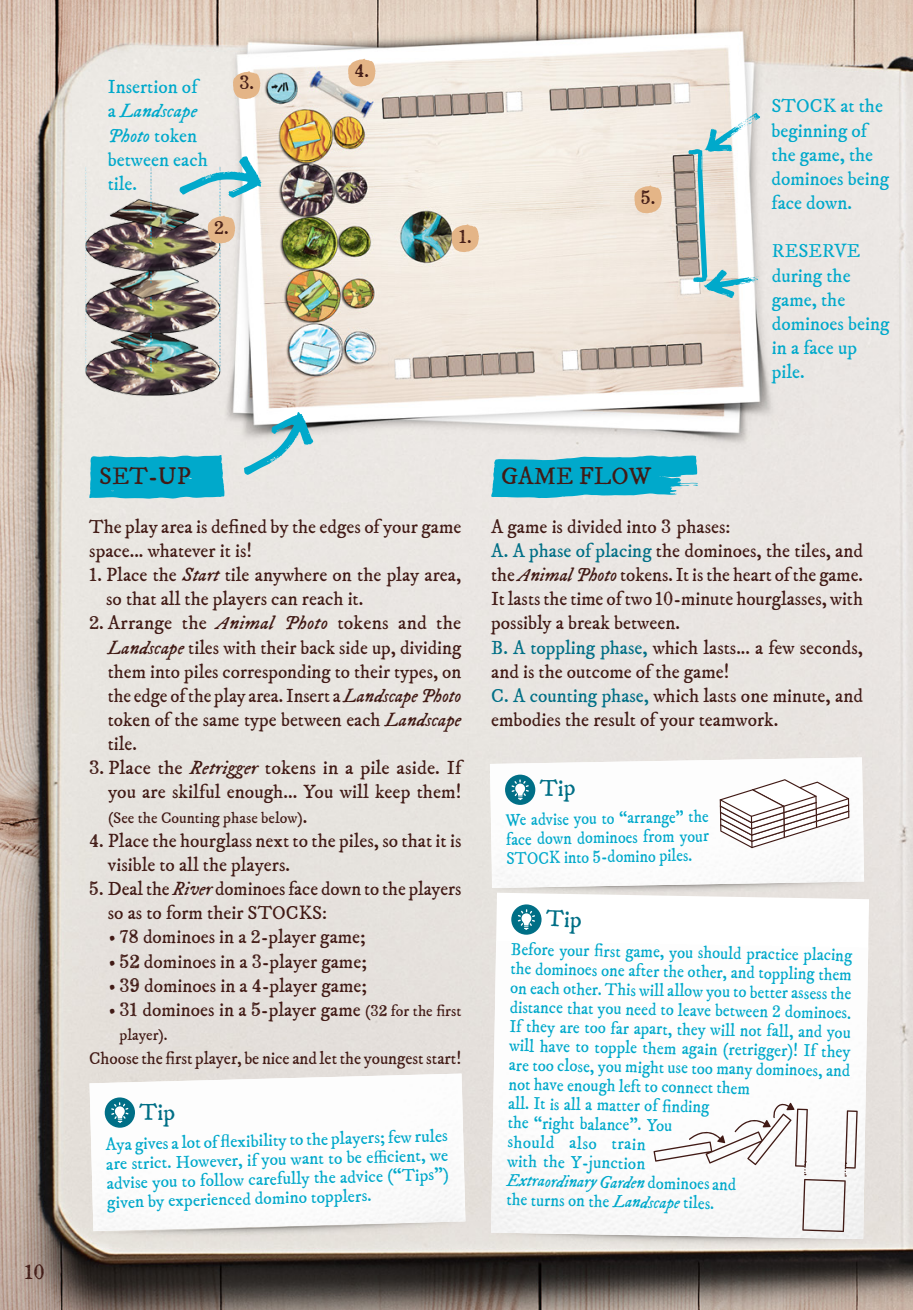
<style>
.page{position:relative;width:913px;height:1310px;background:#fff}
.page>*{position:absolute;margin:0;border:0;box-sizing:border-box;transform-origin:0 0}
.Titre_TXT_courant{font:24.5px "IM FELL DW Pica PRO Roman";color:#411a15}
.t1{font:500 21px "Appareo";color:#411a15}
.TXT_courant{font:19.25px/24.2px "IM FELL DW Pica PRO Roman";color:#411a15}
.Free_note_blue{font:19.25px/24.2px "IM FELL DW Pica PRO Roman";color:#00a9cb}
.Free_note_blue-2{font:500 19.25px "Appareo";color:#411a15}
.Texte_tips{font:17.5px/19.2px "IM FELL DW Pica PRO Roman";color:#00a9cb;scale:.95 1}
.Texte_tips-2{font:17.5px/19.1px "IM FELL DW Pica PRO Roman";color:#00a9cb;text-align:justify}
.Texte_tips-3{font:17.5px/19.2px "IM FELL DW Pica PRO Roman";color:#00a9cb;text-align:justify;scale:.92 1}
.TXT_courant-2{font:17.5px "IM FELL DW Pica PRO Roman";letter-spacing:-.005em;color:#411a15}
.TXT_courant-3{font:15.75px "IM FELL DW Pica PRO Roman";color:#411a15}
.s1{font-family:"IM FELL DW Pica PRO Italic"}
.s2{font-family:"IM FELL DW Pica PRO Roman";font-weight:400}
.s3{font-family:"Appareo";font-weight:500}
.s4{font-size:19.25px}
.s5{font-size:15.75px}
.s6{font-family:"Appareo";font-weight:500;font-size:15.75px}
.s7{color:#006f86}
</style>
<div class="page">
<img style="left:0;top:0;width:913px;height:1310px">
<img style="left:90px;top:1073px;width:375px;height:158px">
<div style="left:104px;top:1097px;width:31px;height:31px;background:#006f86;border-radius:50%"></div>
<svg style="left:111px;top:1102px;width:17px;height:21px"></svg>
<svg style="left:491px;top:892px;width:378px;height:347px"></svg>
<img style="left:491px;top:941px;width:377px;height:298px">
<div style="left:511px;top:904px;width:31px;height:31px;background:#006f86;border-radius:50%"></div>
<svg style="left:518px;top:909px;width:17px;height:21px"></svg>
<img style="left:490px;top:757px;width:374px;height:131px">
<div style="left:505px;top:774px;width:30px;height:31px;background:#006f86;border-radius:50%"></div>
<svg style="left:511px;top:779px;width:18px;height:21px"></svg>
<img style="left:37px;top:117px;width:232px;height:320px">
<svg style="left:653px;top:1102px;width:204px;height:130px"></svg>
<svg style="left:451px;top:224px;width:28px;height:28px"></svg>
<svg style="left:208px;top:215px;width:27px;height:28px"></svg>
<svg style="left:233px;top:71px;width:27px;height:28px"></svg>
<svg style="left:348px;top:58px;width:27px;height:29px"></svg>
<svg style="left:634px;top:185px;width:28px;height:28px"></svg>
<svg style="left:491px;top:455px;width:207px;height:43px;background:#29b3cf"></svg>
<svg style="left:89px;top:454px;width:135px;height:45px;background:#17afcd"></svg>
<svg style="left:179px;top:156px;width:82px;height:42px;background:#aad7de"></svg>
<svg style="left:688px;top:113px;width:72px;height:185px"></svg>
<svg style="left:244px;top:412px;width:69px;height:63px;background:#afd2d7"></svg>
<svg style="left:720px;top:779px;width:129px;height:69px"></svg>
<svg style="left:139px;top:1103px;width:36px;height:23px"></svg>
<svg style="left:546px;top:910px;width:35px;height:23px"></svg>
<svg style="left:540px;top:779px;width:35px;height:23px"></svg>
<p class="t1" style="left:25px;top:1257px;width:22px">10</p>
<p class="Free_note_blue" style="left:108px;top:75px;width:102px">Insertion of a <span class="s1">Landscape<br>Photo</span> token between each tile.</p>
<p class="Free_note_blue-2" style="left:239px;top:70px;width:16px">3<span class="s2">.</span></p>
<p class="Free_note_blue-2" style="left:214px;top:214px;width:16px">2<span class="s2">.</span></p>
<p class="Free_note_blue-2" style="left:354px;top:57px;width:16px">4<span class="s2">.</span></p>
<p class="Free_note_blue-2" style="left:459px;top:223px;width:14px">1<span class="s2">.</span></p>
<p class="Free_note_blue-2" style="left:641px;top:184px;width:16px">5<span class="s2">.</span></p>
<p class="Free_note_blue" style="left:771px;top:94px;width:119px">STOCK at the beginning of the game, the dominoes being face down.</p>
<p class="Free_note_blue" style="left:772px;top:239px;width:119px">RESERVE during the game, the dominoes being in a face up pile.</p>
<p class="Titre_TXT_courant" style="left:99px;top:461px;width:93px">SET-UP</p>
<p class="TXT_courant" style="left:89px;top:515px;width:374px">The play area is defined by the edges of your game space... whatever it is!</p>
<p class="TXT_courant" style="left:106px;top:563px;width:357px;text-indent:-17px"><span class="s3">1</span>. Place the <span class="s1">Start</span> tile anywhere on the play area, so that all the players can reach it.</p>
<p class="TXT_courant" style="left:108px;top:611px;width:355px;text-align:justify;text-indent:-19px"><span class="s3">2</span>. Arrange the <span class="s1">Animal Photo</span> tokens and the <span class="s1">Landscape</span> tiles with their back side up, dividing them into piles corresponding to their types, on the edge of the play area. Insert a <span class="s1">Landscape Photo </span>token of the same type between each <span class="s1">Landscape </span>tile.</p>
<p class="TXT_courant" style="left:89px;top:756px;width:373px;text-align:right"><span class="s3">3</span>. Place the <span class="s1">Retrigger</span> tokens in a pile aside. If you are skilful enough... You will keep them!</p>
<p class="TXT_courant-3" style="left:108px;top:808px;width:201px">(See the Counting phase below)<span class="s4">.</span></p>
<p class="TXT_courant" style="left:108px;top:829px;width:355px;text-indent:-19px"><span class="s3">4</span>. Place the hourglass next to the piles, so that it is visible to all the players.</p>
<p class="TXT_courant" style="left:108px;top:877px;width:355px;text-indent:-18px"><span class="s3">5</span>. Deal the <span class="s1">River</span> dominoes face down to the players so as to form their STOCKS:</p>
<p class="TXT_courant" style="left:109px;top:925px;width:258px">• <span class="s3">78</span> dominoes in a <span class="s3">2</span>-player game;</p>
<p class="TXT_courant" style="left:109px;top:949px;width:259px">• <span class="s3">52</span> dominoes in a <span class="s3">3</span>-player game;</p>
<p class="TXT_courant" style="left:109px;top:973px;width:259px">• <span class="s3">39</span> dominoes in a <span class="s3">4</span>-player game;</p>
<p class="TXT_courant" style="left:109px;top:998px;width:354px">• <span class="s3">31</span> dominoes in a <span class="s3">5</span>-player game <span class="s5">(</span><span class="s6">32</span> <span class="s5">for the first</span></p>
<p class="TXT_courant-3" style="left:120px;top:1025px;width:50px">player).</p>
<p class="TXT_courant-2" style="left:89px;top:1048px;width:373px">Choose the first player, be nice and let the youngest start!</p>
<p class="Texte_tips-2" style="left:106px;top:1134px;width:344px;rotate:-1deg">Aya gives a lot of fl exibility to the players; few rules</p>
<p class="Texte_tips-2" style="left:105px;top:1156px;width:344px;rotate:-2deg">are strict. However, if you want to be effi cient, we advise you to follow carefully the advice (“Tips”) given by experienced domino topplers.</p>
<p class="Titre_TXT_courant" style="left:501px;top:461px;width:151px">GAME FLOW</p>
<p class="TXT_courant" style="left:491px;top:515px;width:241px">A game is divided into <span class="s3">3</span> phases:</p>
<p class="TXT_courant" style="left:491px;top:539px;width:373px;text-align:justify"><span class="s7">A. A phase of placing</span> the dominoes, the tiles, and the <span class="s1">Animal Photo</span> tokens. It is the heart of the game.<br>It lasts the time of two <span class="s3">10</span>-minute hourglasses, with possibly a break between.</p>
<p class="TXT_courant" style="left:491px;top:635px;width:373px"><span class="s7">B. A toppling phase,</span> which lasts... a few seconds, and is the outcome of the game!</p>
<p class="TXT_courant" style="left:491px;top:684px;width:373px"><span class="s7">C. A counting phase,</span> which lasts one minute, and embodies the result of your teamwork.</p>
<p class="Texte_tips-3" style="left:505px;top:810px;width:222px;rotate:-1deg">We advise you to “arrange” the face down dominoes from your STOCK into <span class="s3">5</span>-domino piles.</p>
<p class="Texte_tips" style="left:511px;top:940px;width:361px;rotate:1deg">Before your fi rst game, you should practice placing the dominoes one after the other, and toppling them on each other. This will allow you to better assess the distance that you need to leave between <span class="s3">2</span> dominoes.<br>If they are too far apart, they will not fall, and you will have to topple them again (retrigger)! If they are too close, you might use too many dominoes, and not have enough left to connect them<br>all. It is all a matter of fi nding<br>the “right balance”. You<br>should also train<br>with the Y-junction<br><span class="s1">Extraordinary Garden</span> dominoes and<br>the turns on the <span class="s1">Landscape</span> tiles.</p>
</div>
